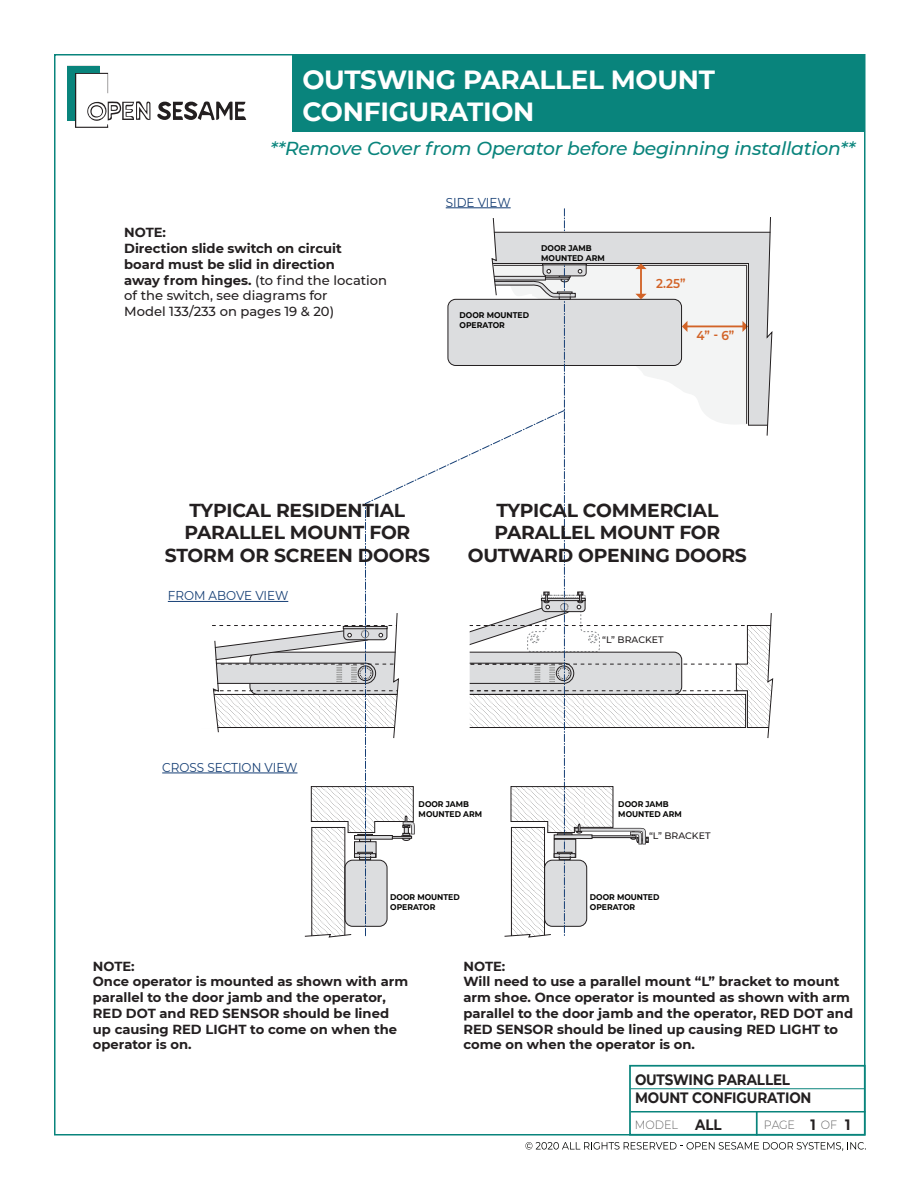
<style>
.page{position:relative;width:918px;height:1188px;background:#fff}
.page>*{position:absolute;margin:0;border:0;box-sizing:border-box;transform-origin:0 0}
.t1{font:700 26.25px/31.5px "Montserrat";letter-spacing:-.01em;color:#fff}
.t2{font:700 18.75px/22.5px "Montserrat";letter-spacing:-.01em;color:#231f20;text-align:center}
.t3{font:italic 500 18.75px "Montserrat";letter-spacing:-.01em;color:#09847c}
.t4{font:700 15px/18px "Montserrat";letter-spacing:-.01em;color:#231f20;scale:.9 1}
.t5{font:700 13.2px/15.8px "Montserrat";color:#231f20}
.t6{font:12.9px "Montserrat";color:#163f75;scale:.93 1}
.t7{font:600 12.9px "Montserrat";color:#d26327;scale:.93 1}
.t8{font:300 12px "Montserrat";color:#666;scale:.93 1}
.t9{font:500 9.3px "Montserrat";color:#231f20}
.t10{font:700 8.25px/9.9px "Montserrat";color:#050504;scale:.93 1}
.s1{font-weight:500}
</style>
<div class="page">
<div style="left:629px;top:1065px;width:237px;height:71px;border:2px solid #09847c"></div>
<hr style="left:631px;top:1088px;width:233px;height:1px;background:#09847c">
<hr style="left:631px;top:1111px;width:235px;height:1px;background:#09847c">
<svg style="left:525px;top:1142px;width:341px;height:9px"></svg>
<hr style="left:756px;top:1112px;width:2px;height:24px;background:#09847c">
<div style="left:293px;top:54px;width:571px;height:77px;background:#09847c"></div>
<hr style="left:446px;top:207px;width:65px;height:1px;background:#163f75">
<svg style="left:162px;top:209px;width:612px;height:729px"></svg>
<div style="left:153px;top:305px;width:121px;height:86px;background:#fff"></div>
<svg style="left:157px;top:101px;width:89px;height:19px"></svg>
<svg style="left:67px;top:72px;width:83px;height:56px"></svg>
<div style="left:67px;top:66px;width:33px;height:7px;background:#09847c"></div>
<div style="left:67px;top:71px;width:8px;height:49px;background:#09847c"></div>
<h1 class="t1" style="left:302px;top:63px;width:414px">OUTSWING PARALLEL MOUNT<br>CONFIGURATION</h1>
<h2 class="t3" style="left:270px;top:135px;width:587px">**Remove Cover from Operator before beginning installation**</h2>
<p class="t6" style="left:446px;top:193px;width:71px">SIDE VIEW</p>
<p class="t5" style="left:124px;top:224px;width:265px">NOTE:<br>Direction slide switch on circuit<br>board must be slid in direction<br>away from hinges. <span class="s1">(to find the location of the switch, see diagrams for<br>Model 133/233 on pages 19 &amp; 20)</span></p>
<p class="t10" style="left:541px;top:243px;width:70px">DOOR JAMB<br>MOUNTED ARM</p>
<p class="t10" style="left:460px;top:310px;width:76px">DOOR MOUNTED<br>OPERATOR</p>
<p class="t7" style="left:656px;top:274px;width:33px">2.25”</p>
<p class="t7" style="left:697px;top:326px;width:42px">4” - 6”</p>
<h2 class="t2" style="left:165px;top:498px;width:267px">TYPICAL RESIDENTIAL<br>PARALLEL MOUNT FOR<br>STORM OR SCREEN DOORS</h2>
<h2 class="t2" style="left:468px;top:498px;width:281px">TYPICAL COMMERCIAL<br>PARALLEL MOUNT FOR<br>OUTWARD OPENING DOORS</h2>
<p class="t6" style="left:168px;top:587px;width:131px">FROM ABOVE VIEW</p>
<p class="t6" style="left:162px;top:759px;width:147px">CROSS SECTION VIEW</p>
<p class="t10" style="left:419px;top:799px;width:70px">DOOR JAMB<br>MOUNTED ARM</p>
<p class="t10" style="left:390px;top:891px;width:76px">DOOR MOUNTED<br>OPERATOR</p>
<p class="t9" style="left:602px;top:633px;width:63px">“L” BRACKET</p>
<p class="t10" style="left:618px;top:799px;width:70px">DOOR JAMB<br>MOUNTED ARM</p>
<p class="t9" style="left:649px;top:829px;width:63px">“L” BRACKET</p>
<p class="t10" style="left:590px;top:891px;width:76px">DOOR MOUNTED<br>OPERATOR</p>
<p class="t5" style="left:93px;top:957px;width:317px">NOTE:<br>Once operator is mounted as shown with arm parallel to the door jamb and the operator,<br>RED DOT and RED SENSOR should be lined up causing RED LIGHT to come on when the operator is on.</p>
<p class="t5" style="left:463px;top:957px;width:391px">NOTE:<br>Will need to use a parallel mount “L” bracket to mount arm shoe. Once operator is mounted as shown with arm parallel to the door jamb and the operator, RED DOT and RED SENSOR should be lined up causing RED LIGHT to come on when the operator is on.</p>
<p class="t4" style="left:635px;top:1070px;width:198px">OUTSWING PARALLEL<br>MOUNT CONFIGURATION</p>
<p class="t4" style="left:695px;top:1115px;width:31px">ALL</p>
<p class="t4" style="left:811px;top:1115px;width:7px">1</p>
<p class="t4" style="left:845px;top:1115px;width:7px">1</p>
<p class="t8" style="left:635px;top:1116px;width:48px">MODEL</p>
<p class="t8" style="left:764px;top:1116px;width:35px">PAGE</p>
<p class="t8" style="left:821px;top:1116px;width:19px">OF</p>
</div>
